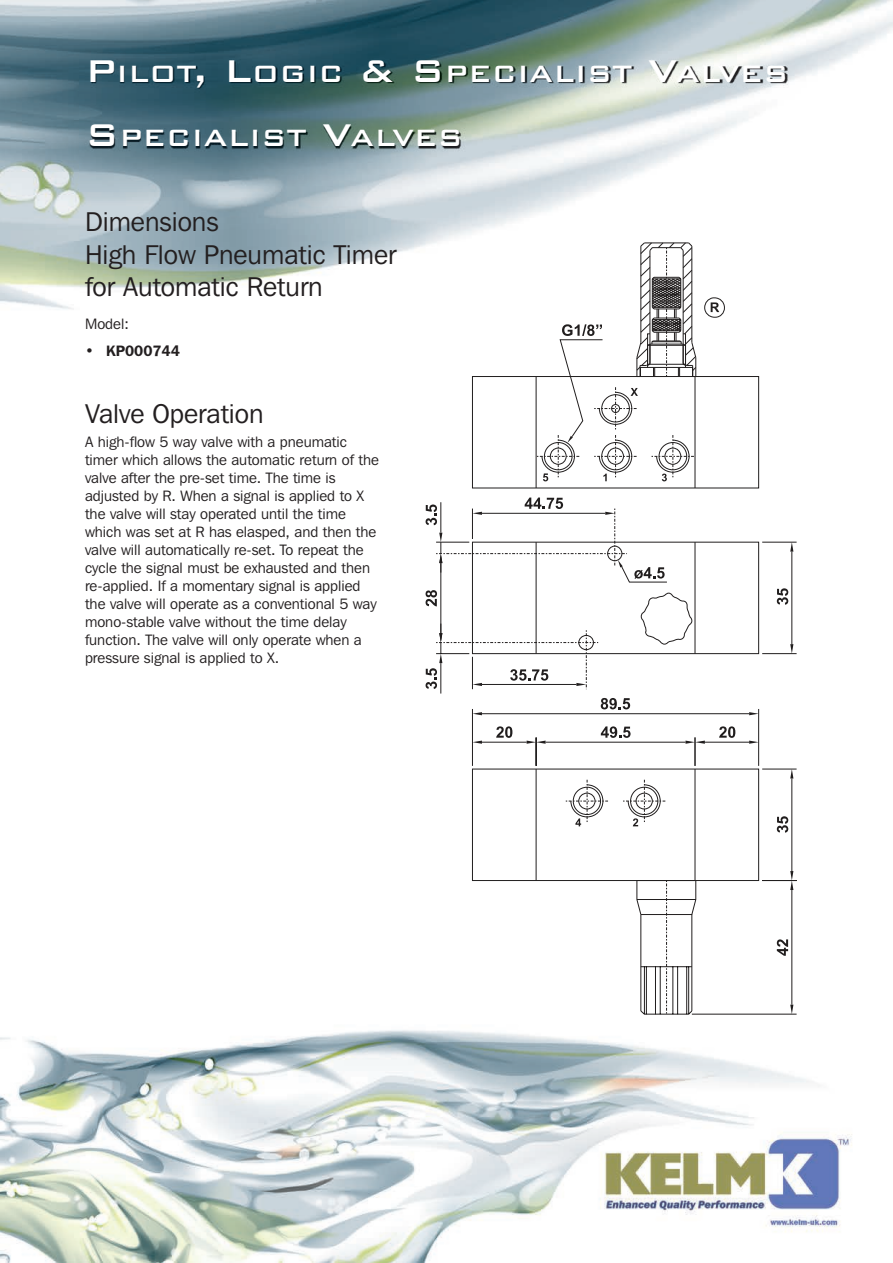
<style>
.page{position:relative;width:893px;height:1263px;background:#fff}
.page>*{position:absolute;margin:0;border:0;box-sizing:border-box;transform-origin:0 0}
.t1{font:500 31.5px/64.5px "Bank Gothic BT";color:#fff}
.t2{font:27px/32.4px "Franklin Gothic IT Cby BT";color:#231f20}
.t3{font:15px/18px "Franklin Gothic IT Cby BT";color:#231f20}
.t4{font:600 15px "Franklin Gothic IT Cby BT";color:#231f20}
.s1{font-size:42px}
.s2{font-weight:400}
</style>
<div class="page">
<img style="left:0;top:0;width:893px;height:1263px">
<img style="left:80px;top:54px;width:780px;height:143px">
<svg style="left:482px;top:298px;width:267px;height:78px"></svg>
<hr style="left:692px;top:1014px;width:105px;height:1px;background:#211e1e">
<svg style="left:471px;top:376px;width:289px;height:505px"></svg>
<svg style="left:535px;top:376px;width:161px;height:505px"></svg>
<svg style="left:566px;top:780px;width:42px;height:46px"></svg>
<svg style="left:636px;top:879px;width:61px;height:136px"></svg>
<svg style="left:623px;top:780px;width:42px;height:46px"></svg>
<hr style="left:546px;top:742px;width:139px;height:1px;background:#211e1e">
<hr style="left:441px;top:563px;width:1px;height:70px;background:#211e1e">
<hr style="left:536px;top:542px;width:1px;height:112px;background:#211e1e">
<hr style="left:482px;top:742px;width:45px;height:1px;background:#211e1e">
<hr style="left:472px;top:709px;width:1px;height:57px;background:#211e1e">
<svg style="left:473px;top:741px;width:9px;height:3px"></svg>
<svg style="left:496px;top:726px;width:16px;height:12px"></svg>
<svg style="left:527px;top:737px;width:19px;height:29px"></svg>
<svg style="left:426px;top:590px;width:11px;height:16px"></svg>
<svg style="left:777px;top:816px;width:11px;height:17px"></svg>
<svg style="left:777px;top:588px;width:11px;height:17px"></svg>
<svg style="left:777px;top:939px;width:11px;height:17px"></svg>
<hr style="left:694px;top:542px;width:1px;height:112px;background:#211e1e">
<svg style="left:640px;top:592px;width:53px;height:53px"></svg>
<svg style="left:601px;top:726px;width:30px;height:12px"></svg>
<svg style="left:426px;top:624px;width:204px;height:91px"></svg>
<svg style="left:685px;top:737px;width:20px;height:29px"></svg>
<svg style="left:426px;top:497px;width:241px;height:85px"></svg>
<svg style="left:711px;top:302px;width:8px;height:10px"></svg>
<svg style="left:537px;top:242px;width:160px;height:239px"></svg>
<svg style="left:790px;top:770px;width:3px;height:8px"></svg>
<hr style="left:792px;top:890px;width:1px;height:115px;background:#211e1e">
<svg style="left:790px;top:1005px;width:3px;height:9px"></svg>
<hr style="left:762px;top:880px;width:35px;height:1px;background:#211e1e">
<hr style="left:792px;top:778px;width:1px;height:93px;background:#211e1e">
<svg style="left:790px;top:871px;width:3px;height:19px"></svg>
<hr style="left:792px;top:552px;width:1px;height:92px;background:#211e1e">
<hr style="left:762px;top:769px;width:35px;height:1px;background:#211e1e">
<hr style="left:762px;top:653px;width:35px;height:1px;background:#211e1e">
<svg style="left:749px;top:712px;width:9px;height:3px"></svg>
<svg style="left:749px;top:741px;width:9px;height:3px"></svg>
<hr style="left:758px;top:709px;width:1px;height:57px;background:#211e1e">
<svg style="left:790px;top:644px;width:3px;height:10px"></svg>
<hr style="left:762px;top:542px;width:35px;height:1px;background:#211e1e">
<svg style="left:790px;top:542px;width:3px;height:10px"></svg>
<h1 class="t1" style="left:85px;top:38px;width:705px"><span class="s1">P</span>ILOT<span class="s1">, L</span>OGIC <span class="s1">&amp; S</span>PECIALIST <span class="s1">V</span>ALVES<br><span class="s1">S</span>PECIALIST <span class="s1">V</span>ALVES</h1>
<h2 class="t2" style="left:85px;top:208px;width:313px">Dimensions<br>High Flow Pneumatic Timer for Automatic Return</h2>
<p class="t3" style="left:85px;top:316px;width:45px">Model:</p>
<p class="t4" style="left:85px;top:345px;width:96px"><span class="s2">•</span> KP000744</p>
<h2 class="t2" style="left:85px;top:400px;width:180px">Valve Operation</h2>
<p class="t3" style="left:85px;top:434px;width:295px">A high-flow 5 way valve with a pneumatic timer which allows the automatic return of the valve after the pre-set time. The time is adjusted by R. When a signal is applied to X the valve will stay operated until the time which was set at R has elasped, and then the valve will automatically re-set. To repeat the cycle the signal must be exhausted and then re-applied. If a momentary signal is applied the valve will operate as a conventional 5 way mono-stable valve without the time delay function. The valve will only operate when a pressure signal is applied to X.</p>
</div>
